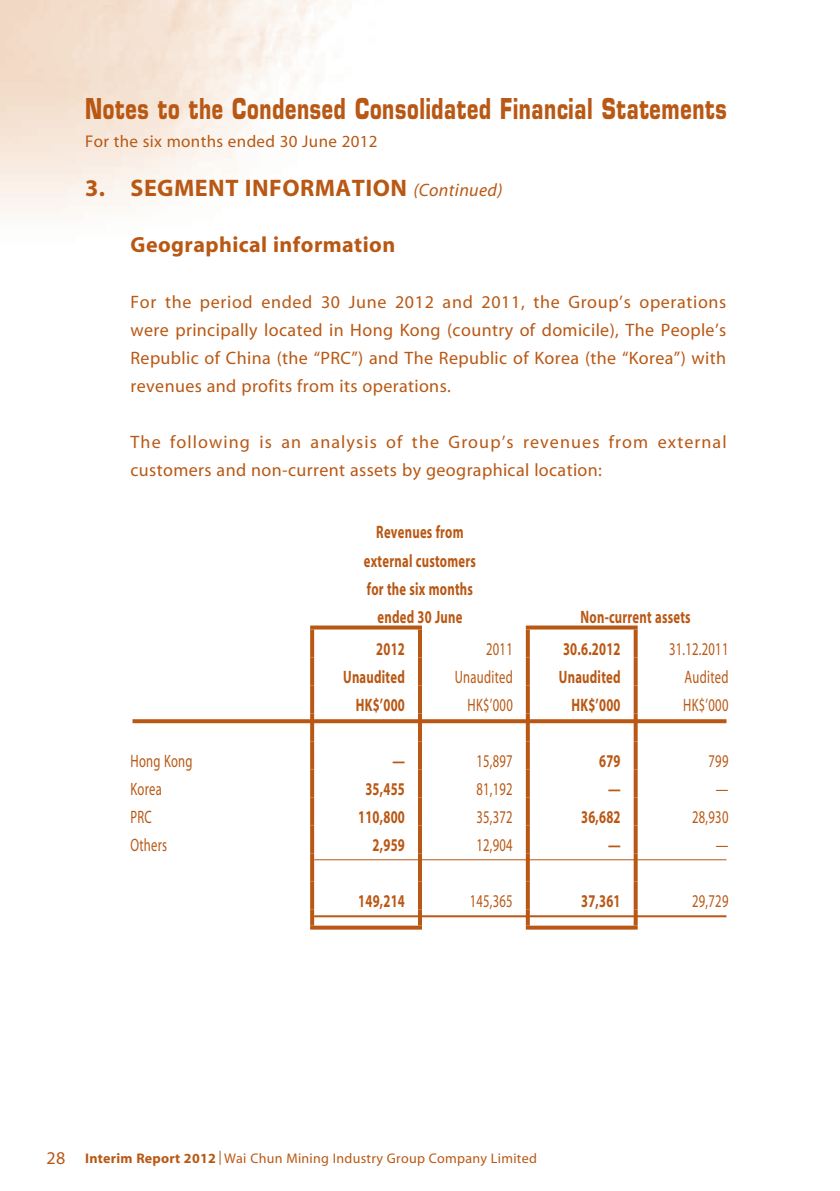
<style>
.page{position:relative;width:840px;height:1191px;background:#fff}
.page>*{position:absolute;margin:0;border:0;box-sizing:border-box;transform-origin:0 0}
.t1{font:700 28px "Eurostile";letter-spacing:.035em;color:#b95814;scale:.7 1}
.t2{font:700 24px "Myriad";letter-spacing:.02em;color:#b95814}
.t3{font:700 22px "Myriad";letter-spacing:.02em;color:#b95814}
.t4{font:18px/28px "Myriad";letter-spacing:.02em;color:#b95814;text-align:justify}
.t5{font:700 18px/28.2px "Myriad";letter-spacing:.02em;color:#b95814;text-align:center;scale:.7 1}
.t6{font:18px "Myriad";letter-spacing:.02em;color:#b95814;scale:.7 1}
.t7{font:18px/28px "Myriad";letter-spacing:.06em;color:#b95814}
.t8{font:17px "Myriad";letter-spacing:.02em;color:#b95814}
.t9{font:14px "Myriad";letter-spacing:.02em;color:#b95814}
.s1{font-weight:400;font-style:italic;font-size:18px}
.s2{font-size:18px}
.s3{font-weight:700}
</style>
<div class="page">
<img style="left:0;top:0;width:727px;height:1165px">
<svg style="left:219px;top:1150px;width:1px;height:14px"></svg>
<svg style="left:310px;top:625px;width:112px;height:4px"></svg>
<svg style="left:310px;top:629px;width:4px;height:28px"></svg>
<hr style="left:418px;top:629px;width:4px;height:28px;background:#b95814">
<svg style="left:310px;top:657px;width:4px;height:28px"></svg>
<hr style="left:418px;top:657px;width:4px;height:28px;background:#b95814">
<svg style="left:310px;top:685px;width:4px;height:28px"></svg>
<hr style="left:418px;top:685px;width:4px;height:28px;background:#b95814">
<svg style="left:310px;top:713px;width:4px;height:28px"></svg>
<hr style="left:418px;top:713px;width:4px;height:28px;background:#b95814">
<svg style="left:310px;top:741px;width:4px;height:28px"></svg>
<hr style="left:418px;top:741px;width:4px;height:28px;background:#b95814">
<svg style="left:310px;top:769px;width:4px;height:28px"></svg>
<hr style="left:418px;top:769px;width:4px;height:28px;background:#b95814">
<svg style="left:310px;top:797px;width:4px;height:28px"></svg>
<hr style="left:418px;top:797px;width:4px;height:28px;background:#b95814">
<svg style="left:310px;top:825px;width:4px;height:28px"></svg>
<hr style="left:418px;top:825px;width:4px;height:28px;background:#b95814">
<svg style="left:310px;top:853px;width:4px;height:28px"></svg>
<hr style="left:418px;top:853px;width:4px;height:28px;background:#b95814">
<svg style="left:310px;top:881px;width:4px;height:28px"></svg>
<hr style="left:418px;top:881px;width:4px;height:28px;background:#b95814">
<svg style="left:310px;top:909px;width:4px;height:16px"></svg>
<hr style="left:418px;top:909px;width:4px;height:16px;background:#b95814">
<svg style="left:310px;top:925px;width:112px;height:4px"></svg>
<svg style="left:525px;top:625px;width:112px;height:4px"></svg>
<svg style="left:525px;top:629px;width:4px;height:28px"></svg>
<svg style="left:633px;top:629px;width:4px;height:28px"></svg>
<svg style="left:525px;top:657px;width:4px;height:28px"></svg>
<svg style="left:633px;top:657px;width:4px;height:28px"></svg>
<svg style="left:525px;top:685px;width:4px;height:28px"></svg>
<svg style="left:633px;top:685px;width:4px;height:28px"></svg>
<svg style="left:525px;top:713px;width:4px;height:28px"></svg>
<svg style="left:633px;top:713px;width:4px;height:28px"></svg>
<svg style="left:525px;top:741px;width:4px;height:28px"></svg>
<svg style="left:633px;top:741px;width:4px;height:28px"></svg>
<svg style="left:525px;top:769px;width:4px;height:28px"></svg>
<svg style="left:633px;top:769px;width:4px;height:28px"></svg>
<svg style="left:525px;top:797px;width:4px;height:28px"></svg>
<svg style="left:633px;top:797px;width:4px;height:28px"></svg>
<svg style="left:525px;top:825px;width:4px;height:28px"></svg>
<svg style="left:633px;top:825px;width:4px;height:28px"></svg>
<svg style="left:525px;top:853px;width:4px;height:28px"></svg>
<svg style="left:633px;top:853px;width:4px;height:28px"></svg>
<svg style="left:525px;top:881px;width:4px;height:28px"></svg>
<svg style="left:633px;top:881px;width:4px;height:28px"></svg>
<svg style="left:525px;top:909px;width:4px;height:16px"></svg>
<svg style="left:633px;top:909px;width:4px;height:16px"></svg>
<svg style="left:525px;top:925px;width:112px;height:4px"></svg>
<svg style="left:132px;top:719px;width:594px;height:4px;background:#bc6121"></svg>
<hr style="left:314px;top:859px;width:412px;height:1px;background:#b95814">
<hr style="left:314px;top:915px;width:412px;height:2px;background:#b95814">
<h1 class="t1" style="left:85px;top:91px;width:917px">Notes to the Condensed Consolidated Financial Statements</h1>
<p class="t8" style="left:85px;top:133px;width:294px">For the six months ended 30 June 2012</p>
<h2 class="t2" style="left:85px;top:175px;width:418px">3. SEGMENT INFORMATION <span class="s1">(Continued)</span></h2>
<p class="t3" style="left:130px;top:233px;width:266px">Geographical information</p>
<p class="t4" style="left:130px;top:289px;width:597px">For the period ended 30 June 2012 and 2011, the Group’s operations were principally located in Hong Kong (country of domicile), The People’s Republic of China (the “PRC”) and The Republic of Korea (the “Korea”) with revenues and profits from its operations.</p>
<p class="t7" style="left:130px;top:429px;width:597px">The following is an analysis of the Group’s revenues from external customers and non-current assets by geographical location:</p>
<p class="t5" style="left:364px;top:518px;width:161px">Revenues from external customers for the six months ended 30 June</p>
<p class="t5" style="left:580px;top:603px;width:159px">Non-current assets</p>
<p class="t5" style="left:376px;top:635px;width:43px">2012</p>
<p class="t6" style="left:486px;top:639px;width:40px">2011</p>
<p class="t5" style="left:562px;top:635px;width:84px">30.6.2012</p>
<p class="t6" style="left:668px;top:639px;width:86px">31.12.2011</p>
<p class="t5" style="left:343px;top:663px;width:90px">Unaudited</p>
<p class="t6" style="left:454px;top:667px;width:84px">Unaudited</p>
<p class="t5" style="left:558px;top:663px;width:90px">Unaudited</p>
<p class="t6" style="left:684px;top:667px;width:64px">Audited</p>
<p class="t5" style="left:355px;top:691px;width:72px">HK$’000</p>
<p class="t6" style="left:467px;top:695px;width:66px">HK$’000</p>
<p class="t5" style="left:571px;top:691px;width:72px">HK$’000</p>
<p class="t6" style="left:683px;top:695px;width:66px">HK$’000</p>
<p class="t6" style="left:130px;top:751px;width:90px">Hong Kong</p>
<p class="t5" style="left:392px;top:747px;width:20px">—</p>
<p class="t6" style="left:476px;top:751px;width:53px">15,897</p>
<p class="t5" style="left:598px;top:747px;width:32px">679</p>
<p class="t6" style="left:708px;top:751px;width:30px">799</p>
<p class="t6" style="left:130px;top:779px;width:46px">Korea</p>
<p class="t5" style="left:365px;top:775px;width:58px">35,455</p>
<p class="t6" style="left:476px;top:779px;width:53px">81,192</p>
<p class="t5" style="left:607px;top:775px;width:19px">—</p>
<p class="t6" style="left:715px;top:779px;width:20px">—</p>
<p class="t6" style="left:130px;top:807px;width:32px">PRC</p>
<p class="t5" style="left:358px;top:803px;width:68px">110,800</p>
<p class="t6" style="left:476px;top:807px;width:53px">35,372</p>
<p class="t5" style="left:580px;top:803px;width:58px">36,682</p>
<p class="t6" style="left:691px;top:807px;width:53px">28,930</p>
<p class="t6" style="left:130px;top:835px;width:54px">Others</p>
<p class="t5" style="left:372px;top:831px;width:48px">2,959</p>
<p class="t6" style="left:476px;top:835px;width:53px">12,904</p>
<p class="t5" style="left:607px;top:831px;width:19px">—</p>
<p class="t6" style="left:715px;top:835px;width:19px">—</p>
<p class="t5" style="left:358px;top:887px;width:68px">149,214</p>
<p class="t6" style="left:469px;top:891px;width:63px">145,365</p>
<p class="t5" style="left:580px;top:887px;width:58px">37,361</p>
<p class="t6" style="left:691px;top:891px;width:53px">29,729</p>
<p class="t9" style="left:46px;top:1150px;width:492px"><span class="s2">28</span> <span class="s3">Interim Report 2012</span> Wai Chun Mining Industry Group Company Limited</p>
</div>
